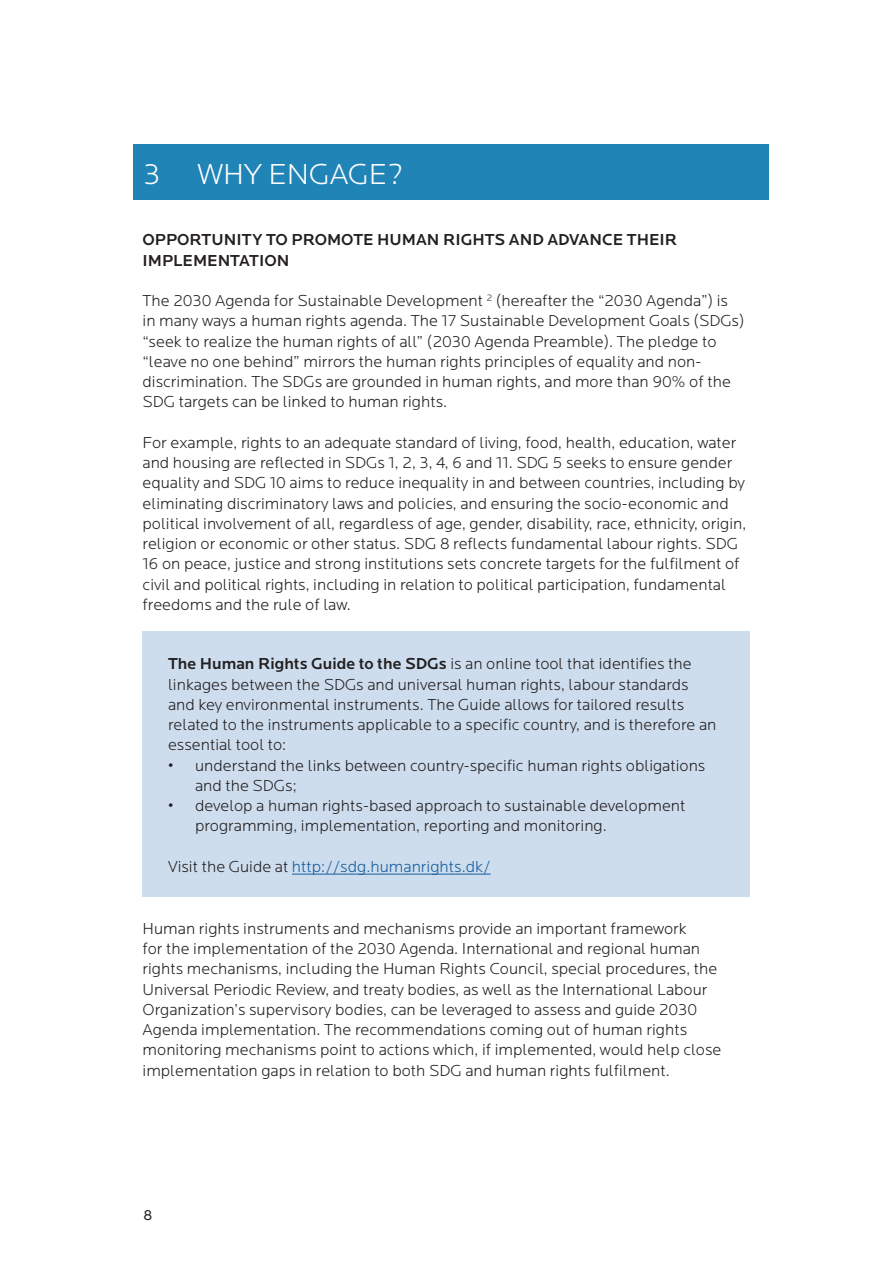
<style>
.page{position:relative;width:893px;height:1263px;background:#fff}
.page>*{position:absolute;margin:0;border:0;box-sizing:border-box;transform-origin:0 0}
.Locator_H1{font:300 30px "Locator";color:#fff}
.Locator_P{font:300 16.5px/20.2px "Locator";color:#231f20}
.Locator_P-2{font:500 16.5px/20.2px "Locator";color:#231f20}
.Locator_P-3{font:300 16.5px "Locator";color:#175d9e}
.t1{font:15px "Locator";color:#231f20}
.s1{font-weight:500}
.s2{color:#231f20}
</style>
<div class="page">
<div style="left:133px;top:145px;width:636px;height:55px;background:#2184b7"></div>
<div style="left:143px;top:631px;width:607px;height:266px;background:#cddded"></div>
<hr style="left:292px;top:874px;width:199px;height:1px;background:#175d9e">
<h1 class="Locator_H1" style="left:143px;top:158px;width:261px">3 WHY ENGAGE?</h1>
<p class="Locator_P-2" style="left:143px;top:230px;width:536px">OPPORTUNITY TO PROMOTE HUMAN RIGHTS AND ADVANCE THEIR<br>IMPLEMENTATION</p>
<p class="Locator_P" style="left:143px;top:291px;width:603px">The 2030 Agenda for Sustainable Development <sup>2</sup> (hereafter the “2030 Agenda”) is in many ways a human rights agenda. The 17 Sustainable Development Goals (SDGs) “seek to realize the human rights of all” (2030 Agenda Preamble). The pledge to “leave no one behind” mirrors the human rights principles of equality and non&shy;discrimination. The SDGs are grounded in human rights, and more than 90% of the SDG targets can be linked to human rights.</p>
<p class="Locator_P" style="left:143px;top:433px;width:605px">For example, rights to an adequate standard of living, food, health, education, water and housing are reflected in SDGs 1, 2, 3, 4, 6 and 11. SDG 5 seeks to ensure gender equality and SDG 10 aims to reduce inequality in and between countries, including by eliminating discriminatory laws and policies, and ensuring the socio-economic and political involvement of all, regardless of age, gender, disability, race, ethnicity, origin, religion or economic or other status. SDG 8 reflects fundamental labour rights. SDG 16 on peace, justice and strong institutions sets concrete targets for the fulfilment of civil and political rights, including in relation to political participation, fundamental freedoms and the rule of law.</p>
<p class="Locator_P" style="left:168px;top:654px;width:550px"><span class="s1">The Human Rights Guide to the SDGs</span> is an online tool that identifies the linkages between the SDGs and universal human rights, labour standards and key environmental instruments. The Guide allows for tailored results related to the instruments applicable to a specific country, and is therefore an essential tool to:</p>
<p class="Locator_P" style="left:195px;top:755px;width:512px;text-indent:-27px">• understand the links between country-specific human rights obligations and the SDGs;</p>
<p class="Locator_P" style="left:195px;top:796px;width:492px;text-indent:-27px">• develop a human rights-based approach to sustainable development programming, implementation, reporting and monitoring.</p>
<p class="Locator_P-3" style="left:168px;top:858px;width:324px"><span class="s2">Visit the Guide at</span> http://sdg.humanrights.dk/</p>
<p class="Locator_P" style="left:143px;top:919px;width:580px">Human rights instruments and mechanisms provide an important framework<br>for the implementation of the 2030 Agenda. International and regional human rights mechanisms, including the Human Rights Council, special procedures, the Universal Periodic Review, and treaty bodies, as well as the International Labour Organization’s supervisory bodies, can be leveraged to assess and guide 2030<br>Agenda implementation. The recommendations coming out of human rights monitoring mechanisms point to actions which, if implemented, would help close implementation gaps in relation to both SDG and human rights fulfilment.</p>
<p class="t1" style="left:143px;top:1207px;width:10px">8</p>
</div>
